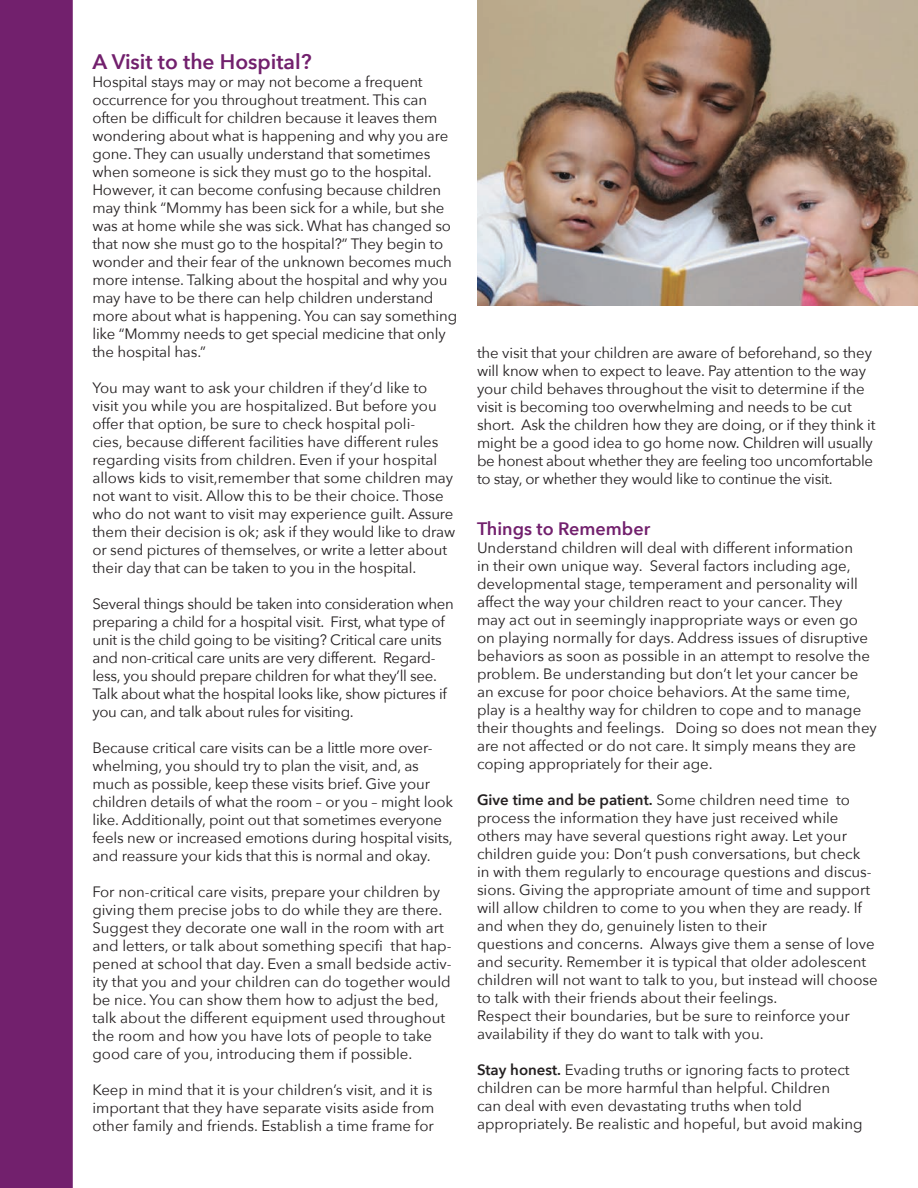
<style>
.page{position:relative;width:918px;height:1188px;background:#fff}
.page>*{position:absolute;margin:0;border:0;box-sizing:border-box;transform-origin:0 0}
.t1{font:600 21px "Avenir Next";color:#72206d}
.t2{font:600 18px "Avenir Next";color:#72206d}
.t3{font:15px/18px "Avenir Next";color:#231f20}
.t4{font:15px/18px "Avenir Next";letter-spacing:-.02em;color:#231f20}
.s1{font-weight:600}
</style>
<div class="page">
<img style="left:477px;top:0;width:441px;height:306px">
<div style="left:0;top:0;width:73px;height:1188px;background:#72206d"></div>
<h1 class="t1" style="left:92px;top:43px;width:221px">A Visit to the Hospital?</h1>
<p class="t3" style="left:92px;top:72px;width:366px">Hospital stays may or may not become a frequent occurrence for you throughout treatment. This can often be difficult for children because it leaves them wondering about what is happening and why you are gone. They can usually understand that sometimes when someone is sick they must go to the hospital.<br>However, it can become confusing because children may think “Mommy has been sick for a while, but she was at home while she was sick. What has changed so that now she must go to the hospital?” They begin to wonder and their fear of the unknown becomes much more intense. Talking about the hospital and why you may have to be there can help children understand more about what is happening. You can say something like “Mommy needs to get special medicine that only the hospital has.”</p>
<p class="t3" style="left:92px;top:378px;width:364px">You may want to ask your children if they’d like to visit you while you are hospitalized. But before you offer that option, be sure to check hospital poli-<br>cies, because different facilities have different rules regarding visits from children. Even if your hospital allows kids to visit,remember that some children may not want to visit. Allow this to be their choice. Those who do not want to visit may experience guilt. Assure them their decision is ok; ask if they would like to draw or send pictures of themselves, or write a letter about their day that can be taken to you in the hospital.</p>
<p class="t4" style="left:92px;top:594px;width:363px">Several things should be taken into consideration when preparing a child for a hospital visit. First, what type of unit is the child going to be visiting? Critical care units and non-critical care units are very different. Regard&shy;less, you should prepare children for what they’ll see.<br>Talk about what the hospital looks like, show pictures if you can, and talk about rules for visiting.</p>
<p class="t3" style="left:92px;top:738px;width:362px">Because critical care visits can be a little more over&shy;whelming, you should try to plan the visit, and, as much as possible, keep these visits brief. Give your children details of what the room – or you – might look like. Additionally, point out that sometimes everyone feels new or increased emotions during hospital visits, and reassure your kids that this is normal and okay.</p>
<p class="t3" style="left:92px;top:882px;width:361px">For non-critical care visits, prepare your children by giving them precise jobs to do while they are there.<br>Suggest they decorate one wall in the room with art and letters, or talk about something specifi that hap&shy;pened at school that day. Even a small bedside activ&shy;ity that you and your children can do together would be nice. You can show them how to adjust the bed, talk about the different equipment used throughout the room and how you have lots of people to take good care of you, introducing them if possible.</p>
<p class="t3" style="left:92px;top:1080px;width:344px">Keep in mind that it is your children’s visit, and it is important that they have separate visits aside from other family and friends. Establish a time frame for</p>
<p class="t3" style="left:477px;top:344px;width:400px">the visit that your children are aware of beforehand, so they will know when to expect to leave. Pay attention to the way your child behaves throughout the visit to determine if the visit is becoming too overwhelming and needs to be cut short. Ask the children how they are doing, or if they think it might be a good idea to go home now. Children will usually be honest about whether they are feeling too uncomfortable to stay, or whether they would like to continue the visit.</p>
<p class="t2" style="left:477px;top:513px;width:175px">Things to Remember</p>
<p class="t3" style="left:477px;top:538px;width:401px">Understand children will deal with different information<br>in their own unique way. Several factors including age, developmental stage, temperament and personality will affect the way your children react to your cancer. They<br>may act out in seemingly inappropriate ways or even go on playing normally for days. Address issues of disruptive behaviors as soon as possible in an attempt to resolve the problem. Be understanding but don’t let your cancer be an excuse for poor choice behaviors. At the same time, play is a healthy way for children to cope and to manage their thoughts and feelings. Doing so does not mean they are not affected or do not care. It simply means they are coping appropriately for their age.</p>
<p class="t3" style="left:477px;top:790px;width:402px"><span class="s1">Give time and be patient.</span> Some children need time to process the information they have just received while others may have several questions right away. Let your children guide you: Don’t push conversations, but check<br>in with them regularly to encourage questions and discus&shy;sions. Giving the appropriate amount of time and support will allow children to come to you when they are ready. If and when they do, genuinely listen to their<br>questions and concerns. Always give them a sense of love and security. Remember it is typical that older adolescent children will not want to talk to you, but instead will choose to talk with their friends about their feelings.<br>Respect their boundaries, but be sure to reinforce your availability if they do want to talk with you.</p>
<p class="t3" style="left:477px;top:1060px;width:387px"><span class="s1">Stay honest.</span> Evading truths or ignoring facts to protect children can be more harmful than helpful. Children<br>can deal with even devastating truths when told appropriately. Be realistic and hopeful, but avoid making</p>
</div>
